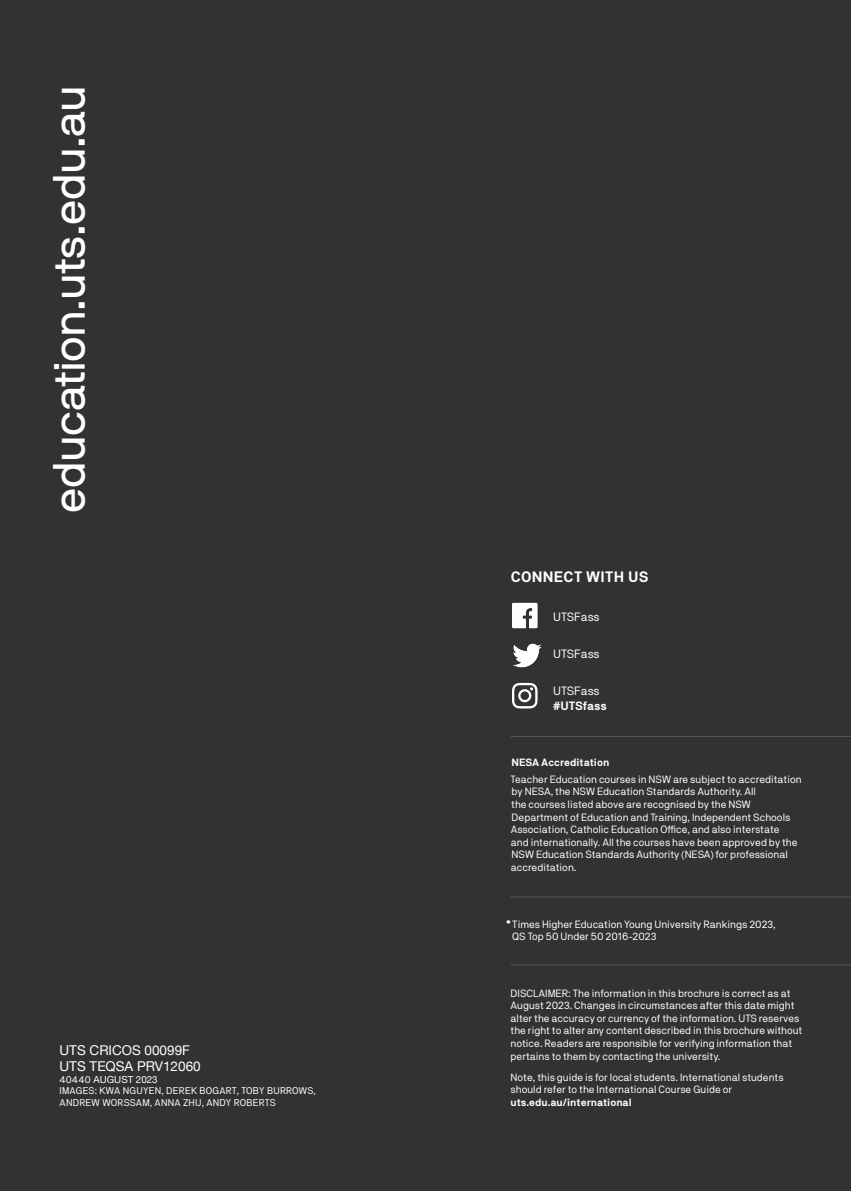
<style>
.page{position:relative;width:851px;height:1191px;background:#fff}
.page>*{position:absolute;margin:0;border:0;box-sizing:border-box;transform-origin:0 0}
.t1{font:45px "NB International Pro";letter-spacing:-.015em;color:#fff}
.t2{font:700 15px "NB Akademie";letter-spacing:.02em;color:#fff}
.t3{font:13.5px/16.2px "Helvetica Neue";color:#fff}
.t4{font:12px "NB Akademie";letter-spacing:-.005em;color:#fff}
.t5{font:700 12px "NB Akademie";color:#fff}
.t6{font:10.5px/12.6px "NB Akademie";color:#fff}
.t7{font:700 10.5px "NB Akademie";color:#fff}
.t8{font:9.75px/11.7px "NB Akademie";letter-spacing:.02em;color:#fff}
.t9{font:9.75px "Helvetica Neue";color:#fff}
.s1{font-family:"NB Akademie"}
</style>
<div class="page">
<div style="left:0;top:0;width:850px;height:1191px;background:#323232"></div>
<svg style="left:513px;top:643px;width:29px;height:24px"></svg>
<svg style="left:512px;top:603px;width:25px;height:25px"></svg>
<svg style="left:512px;top:683px;width:25px;height:25px"></svg>
<hr style="left:510px;top:964px;width:340px;height:1px;background:#58595b">
<hr style="left:510px;top:896px;width:340px;height:1px;background:#58595b">
<hr style="left:510px;top:736px;width:340px;height:1px;background:#58595b">
<h1 class="t1" style="left:43px;top:513px;width:429px;rotate:-90deg">education.uts.edu.au</h1>
<p class="t3" style="left:60px;top:1042px;width:143px">UTS CRICOS 00099F<br>UTS TEQSA PRV12060</p>
<p class="t9" style="left:60px;top:1072px;width:100px"><span class="s1">40440</span> AUGUST 2023</p>
<p class="t8" style="left:60px;top:1084px;width:258px">IMAGES: KWA NGUYEN, DEREK BOGART, TOBY BURROWS,<br>ANDREW WORSSAM, ANNA ZHU, ANDY ROBERTS</p>
<h2 class="t2" style="left:510px;top:568px;width:139px">CONNECT WITH US</h2>
<p class="t4" style="left:553px;top:609px;width:48px">UTSFass</p>
<p class="t4" style="left:553px;top:646px;width:48px">UTSFass</p>
<p class="t4" style="left:553px;top:683px;width:48px">UTSFass</p>
<p class="t5" style="left:553px;top:698px;width:55px">#UTSfass</p>
<p class="t7" style="left:511px;top:756px;width:99px">NESA Accreditation</p>
<p class="t6" style="left:510px;top:772px;width:292px">Teacher Education courses in NSW are subject to accreditation by NESA, the NSW Education Standards Authority. All<br>the courses listed above are recognised by the NSW Department of Education and Training, Independent Schools Association, Catholic Education Office, and also interstate<br>and internationally. All the courses have been approved by the NSW Education Standards Authority (NESA) for professional accreditation.</p>
<p class="t6" style="left:512px;top:917px;width:265px;text-indent:-6px">◆ Times Higher Education Young University Rankings 2023,<br>QS Top 50 Under 50 2016-2023</p>
<p class="t6" style="left:510px;top:986px;width:293px">DISCLAIMER: The information in this brochure is correct as at August 2023. Changes in circumstances after this date might alter the accuracy or currency of the information. UTS reserves the right to alter any content described in this brochure without notice. Readers are responsible for verifying information that pertains to them by contacting the university.</p>
<p class="t6" style="left:510px;top:1070px;width:274px">Note, this guide is for local students. International students should refer to the International Course Guide or</p>
<p class="t7" style="left:510px;top:1096px;width:123px">uts.edu.au/international</p>
</div>
